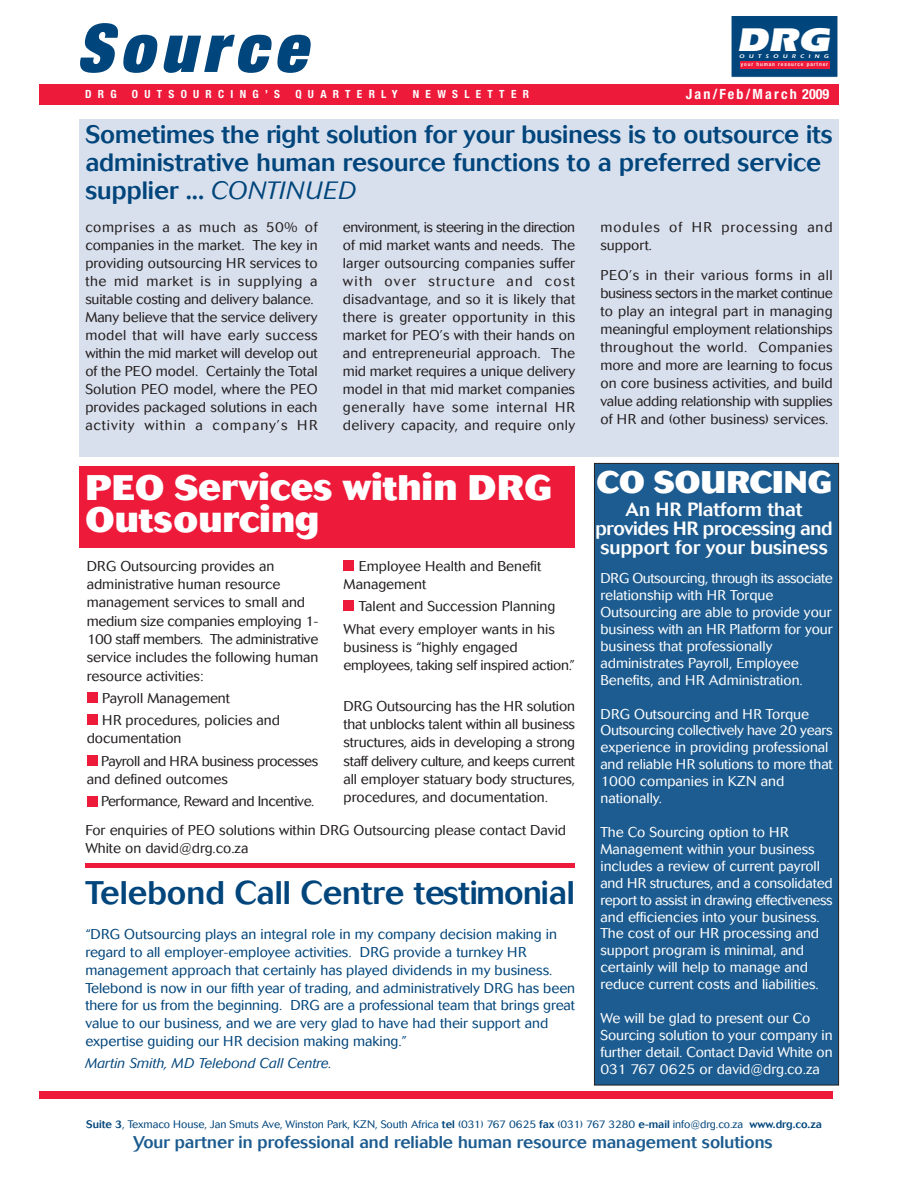
<style>
.page{position:relative;width:918px;height:1188px;background:#fff}
.page>*{position:absolute;margin:0;border:0;box-sizing:border-box;transform-origin:0 0}
.t1{font:italic 900 expanded 67.05px "Helvetica Neue";color:#00457b}
.t2{font:800 35.25px/31.8px "Cosmos";color:#fff}
.t3{font:900 33.9px "Itc Eras";color:#fff;scale:1.17 1}
.t4{font:500 32.4px "Cosmos";color:#00457b}
.t5{font:800 31.05px "Cosmos";color:#fff}
.t6{font:500 24.9px/27.9px "Cosmos";color:#00457b}
.t7{font:500 19.05px/19px "Cosmos";color:#fff;text-align:center}
.t8{font:500 16.95px "Cosmos";color:#1d5c90}
.t9{font:300 14.1px/18px "Cosmos";color:#231f20}
.t10{font:300 14.1px/17px "Cosmos";color:#fff}
.t11{font:300 14.1px/17.9px "Cosmos";color:#00457b}
.t12{font:300 14.1px/22.4px "Cosmos";letter-spacing:-.025em;color:#231f20}
.t13{font:italic 300 14.1px "Cosmos";color:#00457b}
.t14{font:300 14.1px/18px "Cosmos";letter-spacing:.065em;color:#231f20}
.t15{font:700 condensed 14.1px "Helvetica Neue";letter-spacing:.155em;color:#fff}
.t16{font:700 condensed 11.25px "Helvetica Neue";letter-spacing:.56em;color:#fff}
.t17{font:300 10.8px "Cosmos";letter-spacing:-.005em;color:#00457b}
.t18{font:600 5.4px "Itc Eras";color:#fff;scale:1.16 1}
.t19{font:500 condensed 5.1px "Helvetica Neue";letter-spacing:.155em;color:#fff;scale:1.11 1}
.s1{font-weight:300;font-style:italic}
.s2{font-weight:500}
</style>
<div class="page">
<div style="left:594px;top:463px;width:245px;height:622px;background:#1d5c90;border:1px solid #231f20"></div>
<div style="left:79px;top:466px;width:496px;height:81px;background:#ed1a3a"></div>
<div style="left:79px;top:119px;width:760px;height:337px;background:#d9e0ed"></div>
<div style="left:731px;top:15px;width:107px;height:63px;background:#00457b;border:1px solid #fff"></div>
<div style="left:740px;top:61px;width:89px;height:7px;background:#ed1a3a"></div>
<div style="left:39px;top:84px;width:800px;height:20px;background:#ed1a3a"></div>
<div style="left:39px;top:1091px;width:794px;height:7px;background:#ed1a3a"></div>
<div style="left:87px;top:692px;width:10px;height:11px;background:#ed1a3a"></div>
<div style="left:87px;top:715px;width:10px;height:10px;background:#ed1a3a"></div>
<div style="left:87px;top:755px;width:10px;height:11px;background:#ed1a3a"></div>
<div style="left:87px;top:796px;width:10px;height:10px;background:#ed1a3a"></div>
<div style="left:344px;top:560px;width:10px;height:11px;background:#ed1a3a"></div>
<div style="left:344px;top:601px;width:10px;height:10px;background:#ed1a3a"></div>
<hr style="left:85px;top:863px;width:490px;height:4px;background:#ed1a3a">
<h1 class="t1" style="left:77px;top:24px;width:244px">Source</h1>
<h3 class="t3" style="left:736px;top:28px;width:84px">DRG</h3>
<p class="t18" style="left:739px;top:55px;width:79px">OUTSOURCING</p>
<p class="t19" style="left:741px;top:63px;width:80px">your human resource partner</p>
<p class="t16" style="left:85px;top:90px;width:33px">DRG</p>
<p class="t16" style="left:132px;top:90px;width:150px">OUTSOURCING’S</p>
<p class="t16" style="left:295px;top:90px;width:104px">QUARTERLY</p>
<p class="t16" style="left:413px;top:90px;width:118px">NEWSLETTER</p>
<p class="t15" style="left:686px;top:89px;width:145px">Jan/Feb/March 2009</p>
<h3 class="t6" style="left:85px;top:123px;width:749px">Sometimes the right solution for your business is to outsource its administrative human resource functions to a preferred service supplier ... <span class="s1">CONTINUED</span></h3>
<p class="t9" style="left:85px;top:219px;width:234px">comprises a as much as 50% of companies in the market. The key in providing outsourcing HR services to the mid market is in supplying a suitable costing and delivery balance.<br>Many believe that the service delivery model that will have early success within the mid market will develop out of the PEO model. Certainly the Total Solution PEO model, where the PEO provides packaged solutions in each activity within a company’s HR</p>
<p class="t9" style="left:343px;top:219px;width:234px;text-align:justify">environment, is steering in the direction of mid market wants and needs. The larger outsourcing companies suffer with over structure and cost disadvantage, and so it is likely that there is greater opportunity in this market for PEO’s with their hands on and entrepreneurial approach. The mid market requires a unique delivery model in that mid market companies generally have some internal HR delivery capacity, and require only</p>
<p class="t14" style="left:600px;top:219px;width:234px">modules of HR processing and support.</p>
<p class="t9" style="left:600px;top:267px;width:234px;text-align:justify">PEO’s in their various forms in all business sectors in the market continue to play an integral part in managing meaningful employment relationships throughout the world. Companies more and more are learning to focus on core business activities, and build value adding relationship with supplies of HR and (other business) services.</p>
<h2 class="t2" style="left:85px;top:474px;width:468px">PEO Services within DRG<br>Outsourcing</h2>
<p class="t9" style="left:87px;top:558px;width:233px">DRG Outsourcing provides an administrative human resource management services to small and medium size companies employing 1-<br>100 staff members. The administrative service includes the following human resource activities:</p>
<p class="t9" style="left:102px;top:688px;width:179px;line-height:22.4px">Payroll Management<br>HR procedures, policies and</p>
<p class="t12" style="left:101px;top:729px;width:219px;text-indent:-14px">documentation<br>Payroll and HRA business processes</p>
<p class="t12" style="left:101px;top:769px;width:215px;text-indent:-14px">and defined outcomes<br>Performance, Reward and Incentive.</p>
<p class="t9" style="left:344px;top:558px;width:199px;text-indent:15px">Employee Health and Benefit<br>Management</p>
<p class="t9" style="left:344px;top:597px;width:213px;line-height:22.4px;text-align:right">Talent and Succession Planning<br>What every employer wants in his</p>
<p class="t9" style="left:344px;top:639px;width:233px">business is “highly engaged employees, taking self inspired action.”</p>
<p class="t9" style="left:344px;top:698px;width:233px;text-align:justify">DRG Outsourcing has the HR solution that unblocks talent within all business structures, aids in developing a strong staff delivery culture, and keeps current all employer statuary body structures, procedures, and documentation.</p>
<p class="t9" style="left:85px;top:823px;width:482px">For enquiries of PEO solutions within DRG Outsourcing please contact David<br>White on david@drg.co.za</p>
<h3 class="t4" style="left:85px;top:881px;width:491px">Telebond Call Centre testimonial</h3>
<p class="t11" style="left:85px;top:927px;width:491px">“DRG Outsourcing plays an integral role in my company decision making in regard to all employer-employee activities. DRG provide a turnkey HR management approach that certainly has played dividends in my business.<br>Telebond is now in our fifth year of trading, and administratively DRG has been there for us from the beginning. DRG are a professional team that brings great value to our business, and we are very glad to have had their support and expertise guiding our HR decision making making.”</p>
<p class="t13" style="left:85px;top:1058px;width:248px">Martin Smith, MD Telebond Call Centre.</p>
<h3 class="t5" style="left:597px;top:471px;width:237px">CO SOURCING</h3>
<h3 class="t7" style="left:596px;top:501px;width:239px">An HR Platform that provides HR processing and support for your business</h3>
<p class="t10" style="left:600px;top:571px;width:234px">DRG Outsourcing, through its associate relationship with HR Torque Outsourcing are able to provide your business with an HR Platform for your business that professionally administrates Payroll, Employee Benefits, and HR Administration.</p>
<p class="t10" style="left:600px;top:707px;width:234px">DRG Outsourcing and HR Torque<br>Outsourcing collectively have 20 years experience in providing professional and reliable HR solutions to more that<br>1000 companies in KZN and nationally.</p>
<p class="t10" style="left:600px;top:825px;width:234px">The Co Sourcing option to HR Management within your business includes a review of current payroll and HR structures, and a consolidated report to assist in drawing effectiveness and efficiencies into your business.<br>The cost of our HR processing and support program is minimal, and certainly will help to manage and reduce current costs and liabilities.</p>
<p class="t10" style="left:600px;top:1011px;width:234px">We will be glad to present our Co Sourcing solution to your company in further detail. Contact David White on 031 767 0625 or david@drg.co.za</p>
<p class="t17" style="left:86px;top:1121px;width:737px"><span class="s2">Suite 3</span>, Texmaco House, Jan Smuts Ave, Winston Park, KZN, South Africa <span class="s2">tel</span> (031) 767 0625 <span class="s2">fax</span> (031) 767 3280 <span class="s2">e-mail</span> info@drg.co.za <span class="s2">www.drg.co.za</span></p>
<p class="t8" style="left:133px;top:1136px;width:641px">Your partner in professional and reliable human resource management solutions</p>
</div>
